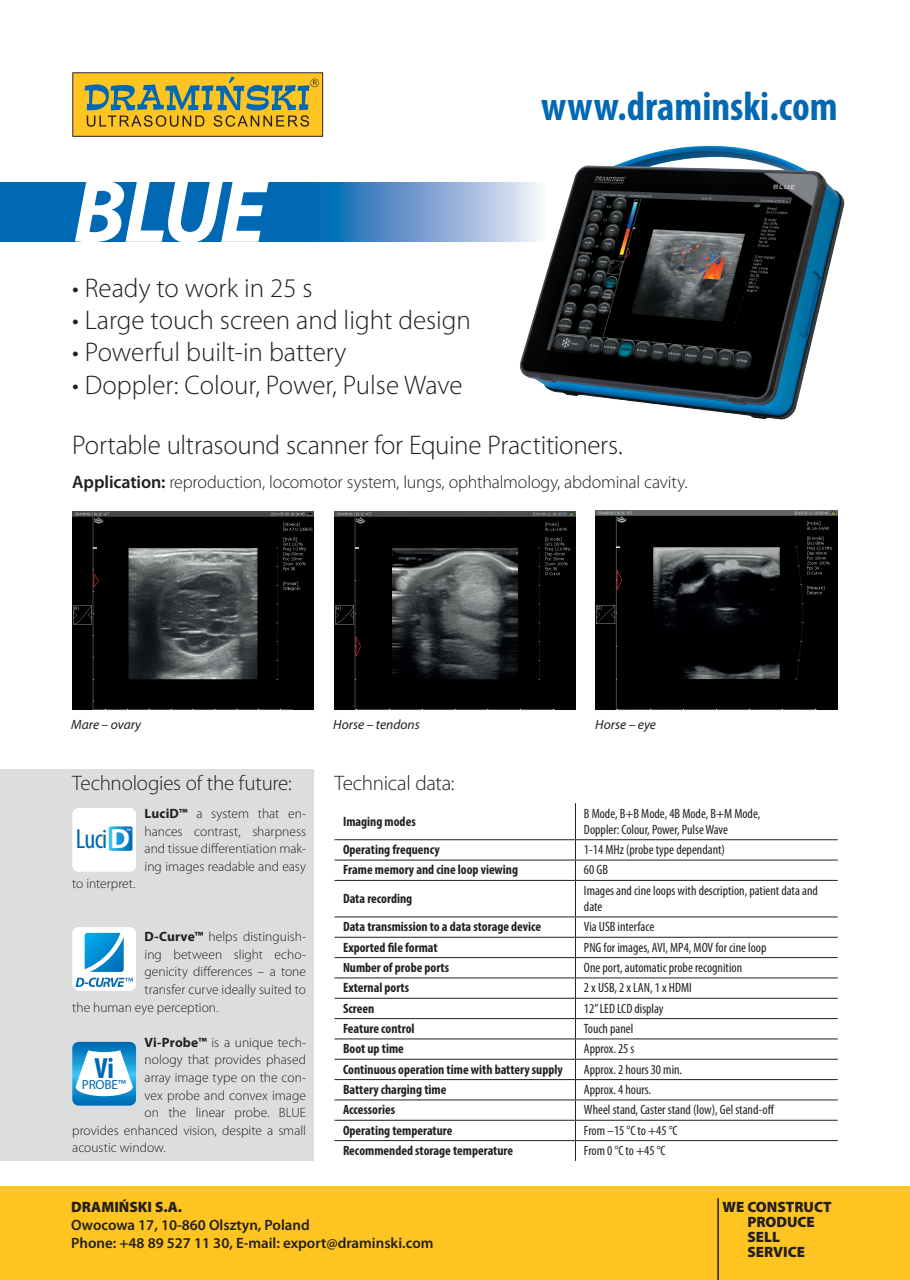
<style>
.page{position:relative;width:910px;height:1280px;background:#fff}
.page>*{position:absolute;margin:0;border:0;box-sizing:border-box;transform-origin:0 0}
.t1{font:italic 700 90px "Myriad Pro";color:#fff}
.t2{font:700 condensed 40.95px "Myriad Pro";color:#0168b3}
.t3{font:700 condensed 29.4px "Myriad Pro";color:#0168b3}
.t4{font:condensed 27.6px "Myriad Pro";color:#0168b3}
.t5{font:300 27px "Myriad Pro";color:#231f20}
.t6{font:300 21px "Myriad Pro";letter-spacing:-.01em;color:#231f20}
.t7{font:300 18px "Myriad Pro";letter-spacing:-.01em;color:#231f20}
.t8{font:600 15px/18px "Myriad Pro";color:#231f20}
.t9{font:900 15px/15px "Myriad Pro";color:#231f20}
.t10{font:300 13.5px/17.5px "Myriad Pro";color:#231f20;text-align:justify}
.t11{font:condensed 13.5px/16.2px "Myriad Pro";color:#231f20}
.t12{font:700 condensed 13.5px "Myriad Pro";color:#231f20}
.t13{font:italic 13.5px "Myriad Pro";color:#231f20}
.t14{font:13.2px "Myriad Pro";letter-spacing:-.015em;color:#0168b3}
.t15{font:7.8px "Myriad Pro";color:#fff}
.s1{font-weight:600}
.s2{font-weight:700}
.s3{font-weight:700;font-stretch:normal;font-size:27.9px;color:#fff}
</style>
<div class="page">
<svg style="left:0;top:183px;width:512px;height:58px;background:#297bbd"></svg>
<div style="left:0;top:1186px;width:910px;height:94px;background:#fec422"></div>
<svg style="left:72px;top:72px;width:251px;height:65px;background:#c1a73b"></svg>
<img style="left:512px;top:145px;width:333px;height:275px">
<hr style="left:717px;top:1198px;width:2px;height:82px;background:#231f20">
<div style="left:0;top:770px;width:313px;height:391px;background:#dcdddf"></div>
<div style="left:72px;top:808px;width:64px;height:64px;background:#fff;border-radius:6px"></div>
<svg style="left:109px;top:826px;width:23px;height:25px"></svg>
<div style="left:72px;top:927px;width:64px;height:64px;background:#fff;border-radius:6px"></div>
<svg style="left:75px;top:927px;width:58px;height:60px"></svg>
<svg style="left:72px;top:1042px;width:64px;height:64px;background:#86c2e2"></svg>
<hr style="left:575px;top:803px;width:1px;height:36px;background:#231f20">
<hr style="left:334px;top:839px;width:241px;height:1px;background:#231f20">
<hr style="left:575px;top:839px;width:263px;height:1px;background:#231f20">
<hr style="left:334px;top:860px;width:241px;height:1px;background:#231f20">
<hr style="left:575px;top:860px;width:263px;height:1px;background:#231f20">
<svg style="left:575px;top:840px;width:1px;height:40px"></svg>
<hr style="left:334px;top:880px;width:241px;height:1px;background:#231f20">
<hr style="left:575px;top:880px;width:263px;height:1px;background:#231f20">
<hr style="left:575px;top:881px;width:1px;height:35px;background:#231f20">
<hr style="left:334px;top:916px;width:241px;height:1px;background:#231f20">
<hr style="left:575px;top:916px;width:263px;height:1px;background:#231f20">
<hr style="left:334px;top:937px;width:241px;height:1px;background:#231f20">
<hr style="left:575px;top:937px;width:263px;height:1px;background:#231f20">
<hr style="left:334px;top:957px;width:241px;height:1px;background:#231f20">
<hr style="left:575px;top:957px;width:263px;height:1px;background:#231f20">
<hr style="left:334px;top:977px;width:241px;height:1px;background:#231f20">
<hr style="left:575px;top:977px;width:263px;height:1px;background:#231f20">
<hr style="left:334px;top:998px;width:241px;height:1px;background:#231f20">
<hr style="left:575px;top:998px;width:263px;height:1px;background:#231f20">
<hr style="left:334px;top:1018px;width:241px;height:1px;background:#231f20">
<hr style="left:575px;top:1018px;width:263px;height:1px;background:#231f20">
<hr style="left:334px;top:1038px;width:241px;height:1px;background:#231f20">
<hr style="left:575px;top:1038px;width:263px;height:1px;background:#231f20">
<hr style="left:334px;top:1059px;width:241px;height:1px;background:#231f20">
<hr style="left:575px;top:1059px;width:263px;height:1px;background:#231f20">
<hr style="left:334px;top:1079px;width:241px;height:1px;background:#231f20">
<hr style="left:575px;top:1079px;width:263px;height:1px;background:#231f20">
<hr style="left:334px;top:1099px;width:241px;height:1px;background:#231f20">
<hr style="left:575px;top:1099px;width:263px;height:1px;background:#231f20">
<hr style="left:334px;top:1120px;width:241px;height:1px;background:#231f20">
<hr style="left:575px;top:1120px;width:263px;height:1px;background:#231f20">
<hr style="left:334px;top:1140px;width:241px;height:1px;background:#231f20">
<hr style="left:575px;top:1140px;width:263px;height:1px;background:#231f20">
<svg style="left:575px;top:917px;width:1px;height:244px"></svg>
<img style="left:595px;top:511px;width:242px;height:199px">
<img style="left:334px;top:511px;width:241px;height:198px">
<img style="left:73px;top:511px;width:241px;height:198px">
<h1 class="t1" style="left:73px;top:153px;width:194px">BLUE</h1>
<h3 class="t5" style="left:72px;top:273px;width:242px">• Ready to work in 25 s</h3>
<h3 class="t5" style="left:72px;top:305px;width:400px">• Large touch screen and light design</h3>
<h3 class="t5" style="left:72px;top:338px;width:276px">• Powerful built-in battery</h3>
<h3 class="t5" style="left:72px;top:370px;width:392px">• Doppler: Colour, Power, Pulse Wave</h3>
<h2 class="t2" style="left:541px;top:81px;width:298px">www.draminski.com</h2>
<h3 class="t5" style="left:72px;top:430px;width:552px">Portable ultrasound scanner for Equine Practitioners.</h3>
<h3 class="t7" style="left:72px;top:472px;width:617px"><span class="s1">Application:</span> reproduction, locomotor system, lungs, ophthalmology, abdominal cavity.</h3>
<p class="t13" style="left:71px;top:716px;width:71px">Mare – ovary</p>
<p class="t13" style="left:333px;top:716px;width:88px">Horse – tendons</p>
<p class="t13" style="left:595px;top:716px;width:62px">Horse – eye</p>
<h3 class="t6" style="left:72px;top:771px;width:221px">Technologies of the future:</h3>
<p class="t10" style="left:145px;top:805px;width:163px"><span class="s2">LuciD™</span> a system that en&shy;hances contrast, sharpness and tissue differentiation mak&shy;ing images readable and easy</p>
<p class="t10" style="left:72px;top:875px;width:65px">to interpret.</p>
<p class="t15" style="left:126px;top:827px;width:6px">™</p>
<h3 class="t4" style="left:76px;top:824px;width:55px">Luci<span class="s3">D</span></h3>
<p class="t10" style="left:145px;top:928px;width:163px"><span class="s2">D-Curve™</span> helps distinguish-</p>
<p class="t10" style="left:145px;top:946px;width:163px">ing between slight echo-</p>
<p class="t10" style="left:145px;top:963px;width:163px">genicity differences – a tone</p>
<p class="t10" style="left:145px;top:981px;width:163px">transfer curve ideally suited to</p>
<p class="t10" style="left:72px;top:998px;width:148px">the human eye perception.</p>
<p class="t10" style="left:145px;top:1034px;width:163px"><span class="s2">Vi-Probe™</span> is a unique tech-</p>
<p class="t10" style="left:145px;top:1051px;width:163px">nology that provides phased</p>
<p class="t10" style="left:145px;top:1069px;width:163px">array image type on the con-</p>
<p class="t10" style="left:145px;top:1086px;width:163px">vex probe and convex image</p>
<p class="t10" style="left:145px;top:1104px;width:163px">on the linear probe. BLUE</p>
<p class="t10" style="left:72px;top:1122px;width:235px">provides enhanced vision, despite a small</p>
<p class="t10" style="left:72px;top:1139px;width:95px">acoustic window.</p>
<h3 class="t3" style="left:94px;top:1049px;width:21px">Vi</h3>
<p class="t14" style="left:82px;top:1076px;width:46px">PROBE™</p>
<h3 class="t6" style="left:334px;top:771px;width:122px">Technical data:</h3>
<p class="t12" style="left:343px;top:813px;width:74px">Imaging modes</p>
<p class="t11" style="left:584px;top:805px;width:178px">B Mode, B+B Mode, 4B Mode, B+M Mode,<br>Doppler: Colour, Power, Pulse Wave</p>
<p class="t12" style="left:343px;top:841px;width:98px">Operating frequency</p>
<p class="t11" style="left:584px;top:842px;width:142px">1-14 MHz (probe type dependant)</p>
<p class="t12" style="left:343px;top:861px;width:177px">Frame memory and cine loop viewing</p>
<p class="t11" style="left:584px;top:862px;width:26px">60 GB</p>
<p class="t12" style="left:343px;top:890px;width:71px">Data recording</p>
<p class="t11" style="left:584px;top:882px;width:235px">Images and cine loops with description, patient data and date</p>
<p class="t12" style="left:343px;top:918px;width:200px">Data transmission to a data storage device</p>
<p class="t11" style="left:584px;top:919px;width:72px">Via USB interface</p>
<p class="t12" style="left:343px;top:939px;width:96px">Exported file format</p>
<p class="t11" style="left:584px;top:939px;width:184px">PNG for images, AVI, MP4, MOV for cine loop</p>
<p class="t12" style="left:343px;top:959px;width:108px">Number of probe ports</p>
<p class="t11" style="left:584px;top:960px;width:160px">One port, automatic probe recognition</p>
<p class="t12" style="left:343px;top:979px;width:68px">External ports</p>
<p class="t11" style="left:584px;top:980px;width:109px">2 x USB, 2 x LAN, 1 x HDMI</p>
<p class="t12" style="left:343px;top:1000px;width:33px">Screen</p>
<p class="t11" style="left:584px;top:1000px;width:81px">12” LED LCD display</p>
<p class="t12" style="left:343px;top:1020px;width:73px">Feature control</p>
<p class="t11" style="left:584px;top:1021px;width:51px">Touch panel</p>
<p class="t12" style="left:343px;top:1040px;width:62px">Boot up time</p>
<p class="t11" style="left:584px;top:1041px;width:52px">Approx. 25 s</p>
<p class="t12" style="left:343px;top:1061px;width:221px">Continuous operation time with battery supply</p>
<p class="t11" style="left:584px;top:1061px;width:100px">Approx. 2 hours 30 min.</p>
<p class="t12" style="left:343px;top:1081px;width:105px">Battery charging time</p>
<p class="t11" style="left:584px;top:1082px;width:69px">Approx. 4 hours.</p>
<p class="t12" style="left:343px;top:1101px;width:54px">Accessories</p>
<p class="t11" style="left:584px;top:1102px;width:192px">Wheel stand, Caster stand (low), Gel stand-off</p>
<p class="t12" style="left:343px;top:1122px;width:111px">Operating temperature</p>
<p class="t11" style="left:584px;top:1122px;width:95px">From –15 °C to +45 °C</p>
<p class="t12" style="left:343px;top:1142px;width:172px">Recommended storage temperature</p>
<p class="t11" style="left:584px;top:1143px;width:83px">From 0 °C to +45 °C</p>
<p class="t9" style="left:71px;top:1199px;width:112px">DRAMIŃSKI S.A.</p>
<p class="t8" style="left:71px;top:1215px;width:364px">Owocowa 17, 10-860 Olsztyn, Poland<br>Phone: +48 89 527 11 30, E-mail: export@draminski.com</p>
<p class="t9" style="left:747px;top:1199px;width:86px;text-indent:-25px">WE CONSTRUCT<br>PRODUCE<br>SELL<br>SERVICE</p>
</div>
